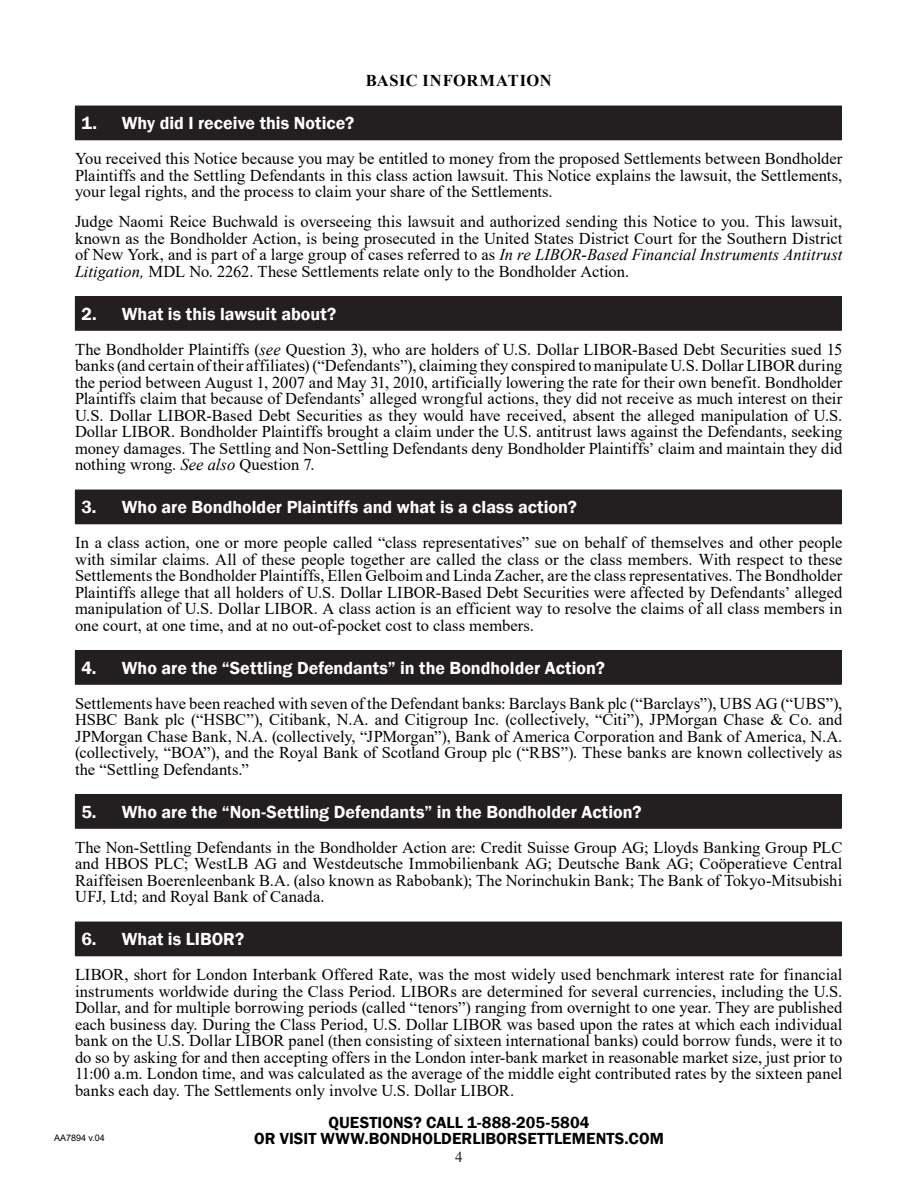
<style>
.page{position:relative;width:918px;height:1188px;background:#fff}
.page>*{position:absolute;margin:0;border:0;box-sizing:border-box;transform-origin:0 0}
.t1{font:600 18px "Franklin Gothic";color:#fff}
.Body_Copy{font:16.5px/16.5px "Times New Roman";color:#000;text-align:justify}
.t2{font:600 16.5px/16.5px "Franklin Gothic";letter-spacing:.005em;color:#000;text-align:center}
.Body_Copy-2{font:700 16.5px "Times New Roman";letter-spacing:.03em;color:#000}
.t3{font:15px "Times New Roman";color:#231f20}
.t4{font:9px "Arial";color:#000}
.s1{font-style:italic}
</style>
<div class="page">
<div style="left:75px;top:106px;width:766px;height:34px;background:#231f20"></div>
<hr style="left:841px;top:106px;width:1px;height:33px;background:#231f20">
<hr style="left:75px;top:139px;width:767px;height:1px;background:#231f20">
<div style="left:75px;top:297px;width:766px;height:33px;background:#231f20"></div>
<hr style="left:75px;top:296px;width:767px;height:1px;background:#231f20">
<hr style="left:841px;top:297px;width:1px;height:33px;background:#231f20">
<hr style="left:75px;top:330px;width:767px;height:1px;background:#231f20">
<div style="left:75px;top:490px;width:766px;height:34px;background:#231f20"></div>
<hr style="left:841px;top:490px;width:1px;height:33px;background:#231f20">
<hr style="left:75px;top:523px;width:767px;height:1px;background:#231f20">
<div style="left:75px;top:651px;width:766px;height:33px;background:#231f20"></div>
<hr style="left:75px;top:650px;width:767px;height:1px;background:#231f20">
<hr style="left:841px;top:651px;width:1px;height:33px;background:#231f20">
<hr style="left:75px;top:684px;width:767px;height:1px;background:#231f20">
<div style="left:75px;top:795px;width:766px;height:33px;background:#231f20"></div>
<hr style="left:75px;top:794px;width:767px;height:1px;background:#231f20">
<hr style="left:841px;top:795px;width:1px;height:33px;background:#231f20">
<hr style="left:75px;top:828px;width:767px;height:1px;background:#231f20">
<div style="left:75px;top:922px;width:766px;height:34px;background:#231f20"></div>
<hr style="left:841px;top:922px;width:1px;height:33px;background:#231f20">
<hr style="left:75px;top:955px;width:767px;height:1px;background:#231f20">
<p class="Body_Copy-2" style="left:366px;top:69px;width:187px">BASIC INFORMATION</p>
<p class="t1" style="left:81px;top:112px;width:274px">1. Why did I receive this Notice?</p>
<p class="Body_Copy" style="left:75px;top:150px;width:769px">You received this Notice because you may be entitled to money from the proposed Settlements between Bondholder Plaintiffs and the Settling Defendants in this class action lawsuit. This Notice explains the lawsuit, the Settlements, your legal rights, and the process to claim your share of the Settlements.</p>
<p class="Body_Copy" style="left:75px;top:213px;width:769px">Judge Naomi Reice Buchwald is overseeing this lawsuit and authorized sending this Notice to you. This lawsuit, known as the Bondholder Action, is being prosecuted in the United States District Court for the Southern District of New York, and is part of a large group of cases referred to as <span class="s1">In re LIBOR-Based Financial Instruments Antitrust Litigation,</span> MDL No. 2262. These Settlements relate only to the Bondholder Action.</p>
<p class="t1" style="left:81px;top:303px;width:256px">2. What is this lawsuit about?</p>
<p class="Body_Copy" style="left:75px;top:340px;width:769px">The Bondholder Plaintiffs (<span class="s1">see</span> Question 3), who are holders of U.S. Dollar LIBOR-Based Debt Securities sued 15 banks (and certain of their affiliates) (“Defendants”), claiming they conspired to manipulate U.S. Dollar LIBOR during the period between August 1, 2007 and May 31, 2010, artificially lowering the rate for their own benefit. Bondholder Plaintiffs claim that because of Defendants’ alleged wrongful actions, they did not receive as much interest on their U.S. Dollar LIBOR-Based Debt Securities as they would have received, absent the alleged manipulation of U.S.<br>Dollar LIBOR. Bondholder Plaintiffs brought a claim under the U.S. antitrust laws against the Defendants, seeking money damages. The Settling and Non-Settling Defendants deny Bondholder Plaintiffs’ claim and maintain they did nothing wrong. <span class="s1">See also</span> Question 7.</p>
<p class="t1" style="left:81px;top:496px;width:497px">3. Who are Bondholder Plaintiffs and what is a class action?</p>
<p class="Body_Copy" style="left:75px;top:534px;width:769px">In a class action, one or more people called “class representatives” sue on behalf of themselves and other people with similar claims. All of these people together are called the class or the class members. With respect to these Settlements the Bondholder Plaintiffs, Ellen Gelboim and Linda Zacher, are the class representatives. The Bondholder Plaintiffs allege that all holders of U.S. Dollar LIBOR-Based Debt Securities were affected by Defendants’ alleged manipulation of U.S. Dollar LIBOR. A class action is an efficient way to resolve the claims of all class members in one court, at one time, and at no out-of-pocket cost to class members.</p>
<p class="t1" style="left:81px;top:657px;width:525px">4. Who are the “Settling Defendants” in the Bondholder Action?</p>
<p class="Body_Copy" style="left:75px;top:694px;width:769px">Settlements have been reached with seven of the Defendant banks: Barclays Bank plc (“Barclays”), UBS AG (“UBS”), HSBC Bank plc (“HSBC”), Citibank, N.A. and Citigroup Inc. (collectively, “Citi”), JPMorgan Chase &amp; Co. and JPMorgan Chase Bank, N.A. (collectively, “JPMorgan”), Bank of America Corporation and Bank of America, N.A. (collectively, “BOA”), and the Royal Bank of Scotland Group plc (“RBS”). These banks are known collectively as the “Settling Defendants.”</p>
<p class="t1" style="left:81px;top:801px;width:562px">5. Who are the “Non-Settling Defendants” in the Bondholder Action?</p>
<p class="Body_Copy" style="left:75px;top:838px;width:769px">The Non-Settling Defendants in the Bondholder Action are: Credit Suisse Group AG; Lloyds Banking Group PLC and HBOS PLC; WestLB AG and Westdeutsche Immobilienbank AG; Deutsche Bank AG; Coöperatieve Central Raiffeisen Boerenleenbank B.A. (also known as Rabobank); The Norinchukin Bank; The Bank of Tokyo-Mitsubishi UFJ, Ltd; and Royal Bank of Canada.</p>
<p class="t1" style="left:81px;top:928px;width:164px">6. What is LIBOR?</p>
<p class="Body_Copy" style="left:75px;top:966px;width:769px">LIBOR, short for London Interbank Offered Rate, was the most widely used benchmark interest rate for financial instruments worldwide during the Class Period. LIBORs are determined for several currencies, including the U.S.<br>Dollar, and for multiple borrowing periods (called “tenors”) ranging from overnight to one year. They are published each business day. During the Class Period, U.S. Dollar LIBOR was based upon the rates at which each individual bank on the U.S. Dollar LIBOR panel (then consisting of sixteen international banks) could borrow funds, were it to do so by asking for and then accepting offers in the London inter-bank market in reasonable market size, just prior to 11:00 a.m. London time, and was calculated as the average of the middle eight contributed rates by the sixteen panel banks each day. The Settlements only involve U.S. Dollar LIBOR.</p>
<p class="t4" style="left:54px;top:1131px;width:52px">AA7894 v.04</p>
<p class="t2" style="left:254px;top:1114px;width:411px">QUESTIONS? CALL 1-888-205-5804<br>OR VISIT WWW.BONDHOLDERLIBORSETTLEMENTS.COM</p>
<p class="t3" style="left:455px;top:1146px;width:9px">4</p>
</div>
